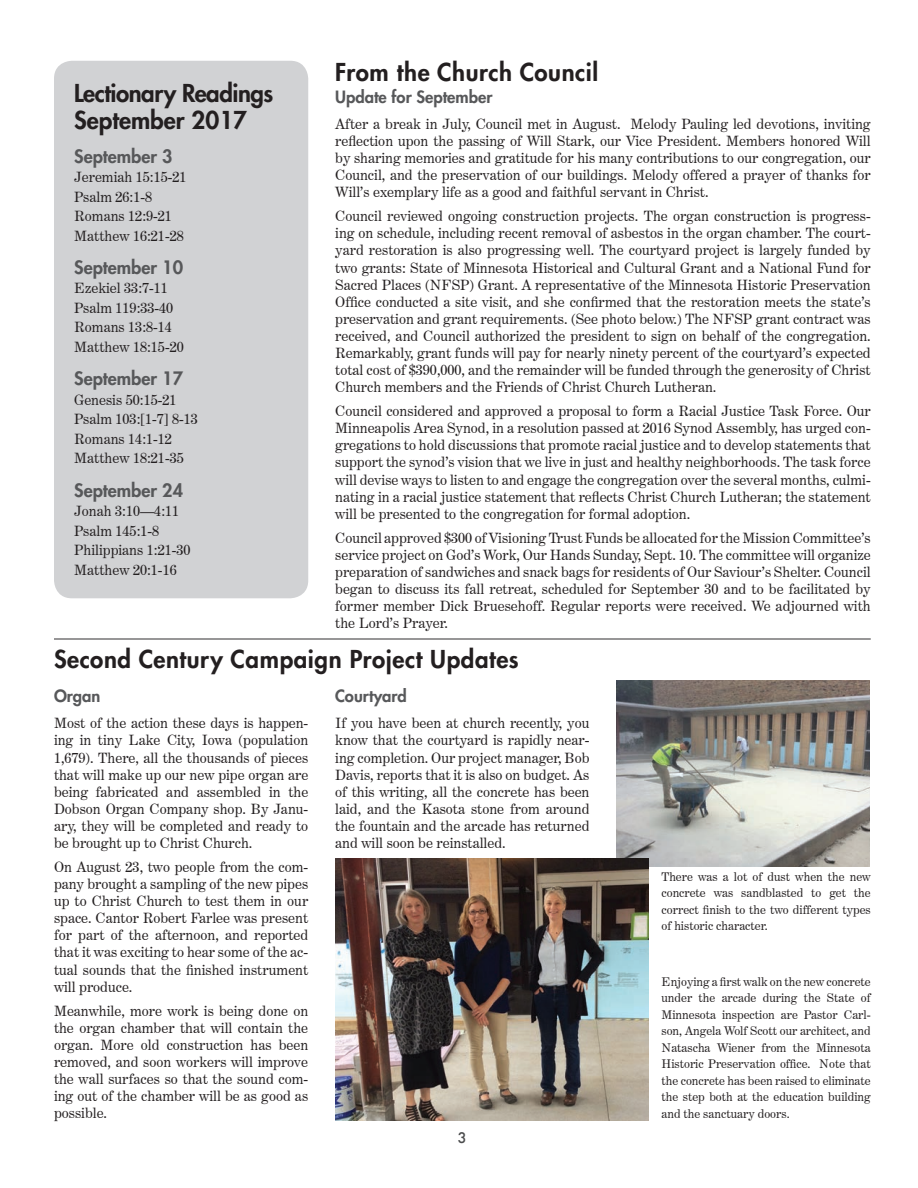
<style>
.page{position:relative;width:918px;height:1188px;background:#fff}
.page>*{position:absolute;margin:0;border:0;box-sizing:border-box;transform-origin:0 0}
.t1{font:800 24px "Futura LT Pro";letter-spacing:.025em;color:#231f20}
.t2{font:800 24px/27px "Futura LT Pro";letter-spacing:-.02em;color:#231f20}
.t3{font:800 18px "Futura LT Pro";color:#57585a}
.t4{font:800 16.5px "Futura LT Pro";color:#57585a}
.t5{font:14.25px/17.1px "Century Expanded BT";color:#231f20;text-align:justify}
.t6{font:500 14.25px "Futura";color:#4b4c4d}
.t7{font:12px/16.5px "Century Expanded BT";color:#231f20;text-align:justify}
</style>
<div class="page">
<div style="left:54px;top:61px;width:254px;height:537px;background:#d1d2d4;border-radius:18px"></div>
<hr style="left:54px;top:639px;width:817px;height:1px;background:#312f30">
<img style="left:617px;top:680px;width:253px;height:186px">
<img style="left:335px;top:858px;width:314px;height:262px">
<h1 class="t1" style="left:335px;top:53px;width:265px">From the Church Council</h1>
<p class="t4" style="left:335px;top:84px;width:159px">Update for September</p>
<p class="t5" style="left:335px;top:115px;width:537px">After a break in July, Council met in August. Melody Pauling led devotions, inviting reflection upon the passing of Will Stark, our Vice President. Members honored Will by sharing memories and gratitude for his many contributions to our congregation, our Council, and the preservation of our buildings. Melody offered a prayer of thanks for Will’s exemplary life as a good and faithful servant in Christ.</p>
<p class="t5" style="left:335px;top:207px;width:537px">Council reviewed ongoing construction projects. The organ construction is progress&shy;ing on schedule, including recent removal of asbestos in the organ chamber. The court&shy;yard restoration is also progressing well. The courtyard project is largely funded by two grants: State of Minnesota Historical and Cultural Grant and a National Fund for Sacred Places (NFSP) Grant. A representative of the Minnesota Historic Preservation Office conducted a site visit, and she confirmed that the restoration meets the state’s preservation and grant requirements. (See photo below.) The NFSP grant contract was received, and Council authorized the president to sign on behalf of the congregation.<br>Remarkably, grant funds will pay for nearly ninety percent of the courtyard’s expected total cost of $390,000, and the remainder will be funded through the generosity of Christ Church members and the Friends of Christ Church Lutheran.</p>
<p class="t5" style="left:335px;top:402px;width:537px">Council considered and approved a proposal to form a Racial Justice Task Force. Our Minneapolis Area Synod, in a resolution passed at 2016 Synod Assembly, has urged con&shy;gregations to hold discussions that promote racial justice and to develop statements that support the synod’s vision that we live in just and healthy neighborhoods. The task force will devise ways to listen to and engage the congregation over the several months, culmi&shy;nating in a racial justice statement that reflects Christ Church Lutheran; the statement will be presented to the congregation for formal adoption.</p>
<p class="t5" style="left:335px;top:529px;width:537px">Council approved $300 of Visioning Trust Funds be allocated for the Mission Committee’s service project on God’s Work, Our Hands Sunday, Sept. 10. The committee will organize preparation of sandwiches and snack bags for residents of Our Saviour’s Shelter. Council began to discuss its fall retreat, scheduled for September 30 and to be facilitated by former member Dick Bruesehoff. Regular reports were received. We adjourned with the Lord’s Prayer.</p>
<h1 class="t1" style="left:54px;top:641px;width:466px">Second Century Campaign Project Updates</h1>
<p class="t4" style="left:54px;top:683px;width:48px">Organ</p>
<p class="t5" style="left:54px;top:715px;width:256px">Most of the action these days is happen&shy;ing in tiny Lake City, Iowa (population 1,679). There, all the thousands of pieces that will make up our new pipe organ are being fabricated and assembled in the Dobson Organ Company shop. By Janu&shy;ary, they will be completed and ready to be brought up to Christ Church.</p>
<p class="t5" style="left:54px;top:858px;width:256px">On August 23, two people from the com&shy;pany brought a sampling of the new pipes up to Christ Church to test them in our space. Cantor Robert Farlee was present for part of the afternoon, and reported that it was exciting to hear some of the ac&shy;tual sounds that the finished instrument will produce.</p>
<p class="t5" style="left:54px;top:1002px;width:256px">Meanwhile, more work is being done on the organ chamber that will contain the organ. More old construction has been removed, and soon workers will improve the wall surfaces so that the sound com&shy;ing out of the chamber will be as good as possible.</p>
<h1 class="t2" style="left:74px;top:79px;width:201px">Lectionary Readings<br>September 2017</h1>
<p class="t3" style="left:74px;top:142px;width:100px">September 3</p>
<p class="t5" style="left:74px;top:167px;width:114px;line-height:19.5px;text-align:left">Jeremiah 15:15-21<br>Psalm 26:1-8<br>Romans 12:9-21<br>Matthew 16:21-28</p>
<p class="t3" style="left:74px;top:254px;width:110px">September 10</p>
<p class="t5" style="left:74px;top:279px;width:111px;line-height:19.5px;text-align:left">Ezekiel 33:7-11<br>Psalm 119:33-40<br>Romans 13:8-14<br>Matthew 18:15-20</p>
<p class="t3" style="left:74px;top:365px;width:110px">September 17</p>
<p class="t5" style="left:74px;top:390px;width:125px;line-height:19.5px;text-align:left">Genesis 50:15-21<br>Psalm 103:[1-7] 8-13<br>Romans 14:1-12<br>Matthew 18:21-35</p>
<p class="t3" style="left:74px;top:476px;width:110px">September 24</p>
<p class="t5" style="left:74px;top:501px;width:118px;line-height:19.5px;text-align:left">Jonah 3:10—4:11<br>Psalm 145:1-8<br>Philippians 1:21-30<br>Matthew 20:1-16</p>
<p class="t4" style="left:335px;top:683px;width:73px">Courtyard</p>
<p class="t5" style="left:335px;top:715px;width:256px">If you have been at church recently, you know that the courtyard is rapidly near&shy;ing completion. Our project manager, Bob Davis, reports that it is also on budget. As of this writing, all the concrete has been laid, and the Kasota stone from around the fountain and the arcade has returned and will soon be reinstalled.</p>
<p class="t7" style="left:662px;top:868px;width:211px">There was a lot of dust when the new concrete was sandblasted to get the correct finish to the two different types of historic character.</p>
<p class="t7" style="left:661px;top:973px;width:211px">Enjoying a first walk on the new concrete under the arcade during the State of Minnesota inspection are Pastor Carl&shy;son, Angela Wolf Scott our architect, and Natascha Wiener from the Minnesota Historic Preservation office. Note that the concrete has been raised to eliminate the step both at the education building and the sanctuary doors.</p>
<p class="t6" style="left:458px;top:1128px;width:10px">3</p>
</div>
